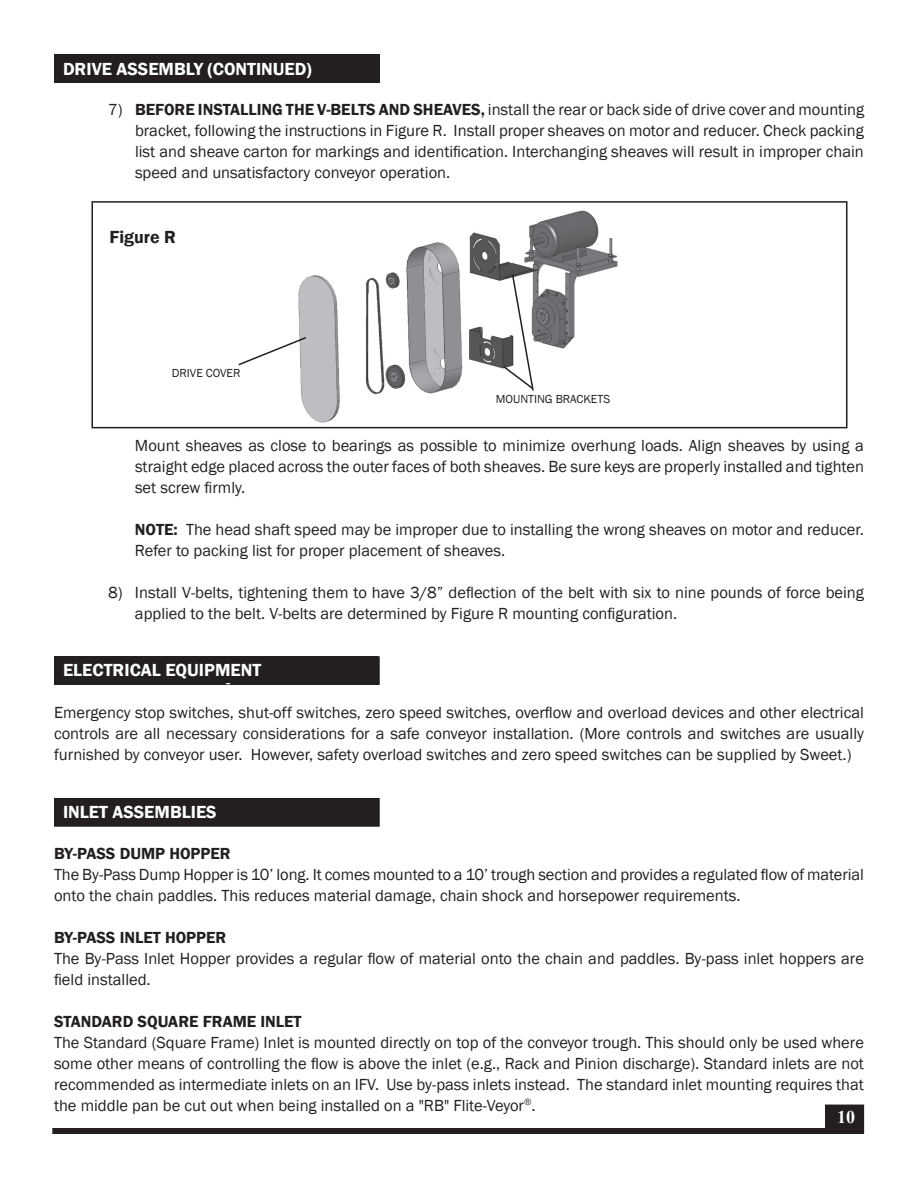
<style>
.page{position:relative;width:918px;height:1188px;background:#fff}
.page>*{position:absolute;margin:0;border:0;box-sizing:border-box;transform-origin:0 0}
.t1{font:600 24px "Franklin Gothic";color:#fff}
.t2{font:600 18px "Franklin Gothic";color:#fff}
.t3{font:600 18px "Franklin Gothic";color:#231f20}
.t4{font:700 18px "Times New Roman";color:#fff}
.t5{font:16.5px/21px "Franklin Gothic";color:#231f20;text-align:justify}
.t6{font:600 16.5px "Franklin Gothic";color:#231f20}
.t7{font:12px "Franklin Gothic";color:#231f20}
.s1{font-weight:600}
</style>
<div class="page">
<div style="left:826px;top:1105px;width:38px;height:28px;background:#231f20"></div>
<div style="left:52px;top:1128px;width:812px;height:6px;background:#231f20"></div>
<div style="left:54px;top:54px;width:326px;height:29px;border:2px solid #231f20"></div>
<div style="left:92px;top:201px;width:756px;height:227px;border:2px solid #231f20"></div>
<div style="left:54px;top:54px;width:326px;height:28px;background:#231f20"></div>
<img style="left:298px;top:210px;width:320px;height:212px">
<svg style="left:238px;top:336px;width:70px;height:31px"></svg>
<svg style="left:502px;top:273px;width:33px;height:119px"></svg>
<div style="left:54px;top:656px;width:326px;height:29px;border:2px solid #231f20"></div>
<div style="left:54px;top:656px;width:324px;height:27px;background:#231f20"></div>
<div style="left:55px;top:799px;width:324px;height:27px;background:#231f20"></div>
<div style="left:54px;top:798px;width:326px;height:29px;border:2px solid #231f20"></div>
<p class="t2" style="left:63px;top:57px;width:250px">DRIVE ASSEMBLY (CONTINUED)</p>
<p class="t5" style="left:135px;top:99px;width:731px;text-indent:-27px">7) <span class="s1">BEFORE INSTALLING THE V-BELTS AND SHEAVES,</span> install the rear or back side of drive cover and mounting bracket, following the instructions in Figure R. Install proper sheaves on motor and reducer. Check packing list and sheave carton for markings and identification. Interchanging sheaves will result in improper chain speed and unsatisfactory conveyor operation.</p>
<p class="t3" style="left:110px;top:226px;width:68px">Figure R</p>
<p class="t7" style="left:172px;top:366px;width:70px">DRIVE COVER</p>
<p class="t7" style="left:496px;top:392px;width:116px">MOUNTING BRACKETS</p>
<p class="t5" style="left:135px;top:435px;width:731px">Mount sheaves as close to bearings as possible to minimize overhung loads. Align sheaves by using a straight edge placed across the outer faces of both sheaves. Be sure keys are properly installed and tighten set screw firmly.</p>
<p class="t5" style="left:135px;top:519px;width:730px"><span class="s1">NOTE:</span> The head shaft speed may be improper due to installing the wrong sheaves on motor and reducer.<br>Refer to packing list for proper placement of sheaves.</p>
<p class="t5" style="left:135px;top:582px;width:730px;text-indent:-27px">8) Install V-belts, tightening them to have 3/8” deflection of the belt with six to nine pounds of force being applied to the belt. V-belts are determined by Figure R mounting configuration.</p>
<p class="t2" style="left:63px;top:659px;width:200px">ELECTRICAL EQUIPMENT</p>
<h1 class="t1" style="left:66px;top:658px;width:266px">ELECTRICAL EQUIPMENT</h1>
<p class="t5" style="left:54px;top:702px;width:812px">Emergency stop switches, shut-off switches, zero speed switches, overflow and overload devices and other electrical controls are all necessary considerations for a safe conveyor installation. (More controls and switches are usually furnished by conveyor user. However, safety overload switches and zero speed switches can be supplied by Sweet.)</p>
<p class="t2" style="left:63px;top:801px;width:155px">INLET ASSEMBLIES</p>
<p class="t6" style="left:54px;top:843px;width:178px">BY-PASS DUMP HOPPER</p>
<p class="t5" style="left:54px;top:864px;width:811px">The By-Pass Dump Hopper is 10’ long. It comes mounted to a 10’ trough section and provides a regulated flow of material onto the chain paddles. This reduces material damage, chain shock and horsepower requirements.</p>
<p class="t6" style="left:54px;top:927px;width:174px">BY-PASS INLET HOPPER</p>
<p class="t5" style="left:54px;top:948px;width:812px">The By-Pass Inlet Hopper provides a regular flow of material onto the chain and paddles. By-pass inlet hoppers are field installed.</p>
<p class="t6" style="left:54px;top:1011px;width:249px">STANDARD SQUARE FRAME INLET</p>
<p class="t5" style="left:54px;top:1032px;width:812px">The Standard (Square Frame) Inlet is mounted directly on top of the conveyor trough. This should only be used where some other means of controlling the flow is above the inlet (e.g., Rack and Pinion discharge). Standard inlets are not recommended as intermediate inlets on an IFV. Use by-pass inlets instead. The standard inlet mounting requires that the middle pan be cut out when being installed on a "RB" Flite-Veyor<sup>®</sup>.</p>
<p class="t4" style="left:837px;top:1105px;width:19px">10</p>
</div>
